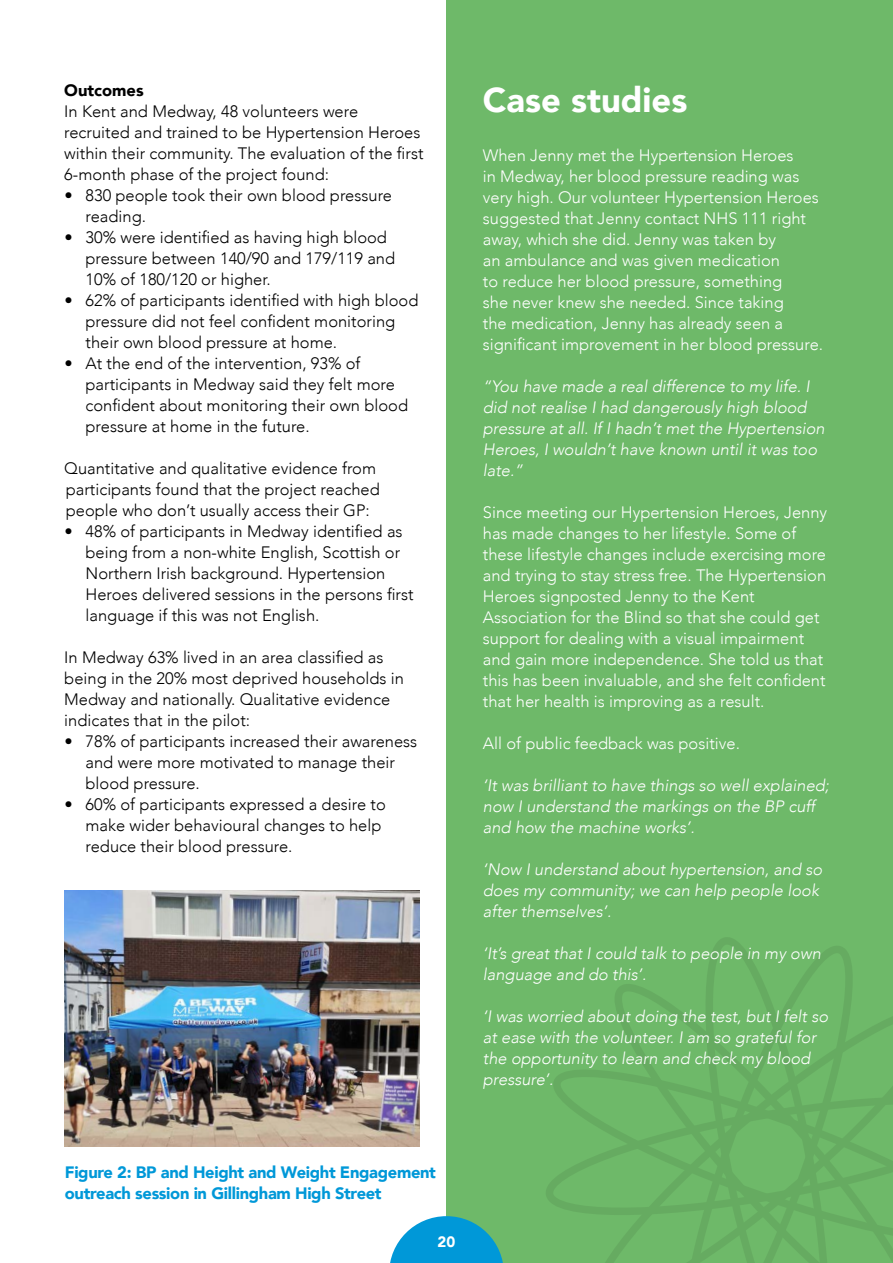
<style>
.page{position:relative;width:893px;height:1263px;background:#fff}
.page>*{position:absolute;margin:0;border:0;box-sizing:border-box;transform-origin:0 0}
.t1{font:900 34.5px "Avenir";color:#fff}
.t2{font:300 16.5px/21px "Avenir";color:#000}
.t3{font:300 16.5px/21px "Avenir";color:#fff}
.t4{font:italic 300 16.5px/21px "Avenir";color:#fff}
.t5{font:900 16.5px/21px "Avenir";letter-spacing:-.02em;color:#0098d8}
.t6{font:900 16.5px "Avenir";color:#000}
.t7{font:900 15px "Avenir";color:#fff}
</style>
<div class="page">
<div style="left:446px;top:0;width:447px;height:1263px;background:#6eb969"></div>
<img style="left:64px;top:891px;width:355px;height:255px">
<svg style="left:831px;top:946px;width:21px;height:29px"></svg>
<svg style="left:707px;top:937px;width:124px;height:38px"></svg>
<svg style="left:615px;top:975px;width:238px;height:22px"></svg>
<svg style="left:553px;top:1070px;width:32px;height:25px"></svg>
<svg style="left:546px;top:1095px;width:39px;height:118px"></svg>
<svg style="left:585px;top:997px;width:308px;height:266px"></svg>
<svg style="left:390px;top:1216px;width:113px;height:47px"></svg>
<p class="t6" style="left:64px;top:76px;width:81px">Outcomes</p>
<p class="t2" style="left:64px;top:100px;width:361px">In Kent and Medway, 48 volunteers were recruited and trained to be Hypertension Heroes within their community. The evaluation of the first 6-month phase of the project found:</p>
<p class="t2" style="left:86px;top:185px;width:308px;text-indent:-21px">• 830 people took their own blood pressure reading.</p>
<p class="t2" style="left:86px;top:227px;width:311px;text-indent:-21px">• 30% were identified as having high blood pressure between 140/90 and 179/119 and<br>10% of 180/120 or higher.</p>
<p class="t2" style="left:86px;top:290px;width:334px;text-indent:-21px">• 62% of participants identified with high blood pressure did not feel confident monitoring their own blood pressure at home.</p>
<p class="t2" style="left:86px;top:353px;width:324px;text-indent:-21px">• At the end of the intervention, 93% of participants in Medway said they felt more confident about monitoring their own blood pressure at home in the future.</p>
<p class="t2" style="left:64px;top:458px;width:317px">Quantitative and qualitative evidence from participants found that the project reached people who don’t usually access their GP:</p>
<p class="t2" style="left:86px;top:521px;width:330px;text-indent:-21px">• 48% of participants in Medway identified as being from a non-white English, Scottish or Northern Irish background. Hypertension Heroes delivered sessions in the persons first language if this was not English.</p>
<p class="t2" style="left:64px;top:647px;width:341px">In Medway 63% lived in an area classified as being in the 20% most deprived households in Medway and nationally. Qualitative evidence indicates that in the pilot:</p>
<p class="t2" style="left:86px;top:731px;width:333px;text-indent:-21px">• 78% of participants increased their awareness and were more motivated to manage their blood pressure.</p>
<p class="t2" style="left:86px;top:794px;width:302px;text-indent:-21px">• 60% of participants expressed a desire to make wider behavioural changes to help reduce their blood pressure.</p>
<h1 class="t1" style="left:483px;top:71px;width:206px">Case studies</h1>
<p class="t3" style="left:483px;top:145px;width:342px">When Jenny met the Hypertension Heroes<br>in Medway, her blood pressure reading was very high. Our volunteer Hypertension Heroes suggested that Jenny contact NHS 111 right away, which she did. Jenny was taken by<br>an ambulance and was given medication<br>to reduce her blood pressure, something<br>she never knew she needed. Since taking<br>the medication, Jenny has already seen a significant improvement in her blood pressure.</p>
<p class="t4" style="left:483px;top:376px;width:343px">“You have made a real difference to my life. I did not realise I had dangerously high blood pressure at all. If I hadn’t met the Hypertension Heroes, I wouldn’t have known until it was too late.”</p>
<p class="t3" style="left:483px;top:502px;width:346px">Since meeting our Hypertension Heroes, Jenny has made changes to her lifestyle. Some of these lifestyle changes include exercising more and trying to stay stress free. The Hypertension Heroes signposted Jenny to the Kent Association for the Blind so that she could get support for dealing with a visual impairment and gain more independence. She told us that this has been invaluable, and she felt confident that her health is improving as a result.</p>
<p class="t3" style="left:483px;top:733px;width:259px">All of public feedback was positive.</p>
<p class="t4" style="left:483px;top:775px;width:348px">‘It was brilliant to have things so well explained; now I understand the markings on the BP cuff and how the machine works’.</p>
<p class="t4" style="left:483px;top:859px;width:341px">‘Now I understand about hypertension, and so does my community; we can help people look after themselves’.</p>
<p class="t4" style="left:483px;top:943px;width:339px">‘It’s great that I could talk to people in my own language and do this’.</p>
<p class="t4" style="left:483px;top:1006px;width:347px">‘I was worried about doing the test, but I felt so at ease with the volunteer. I am so grateful for the opportunity to learn and check my blood pressure’.</p>
<p class="t5" style="left:65px;top:1161px;width:373px">Figure 2: BP and Height and Weight Engagement outreach session in Gillingham High Street</p>
<p class="t7" style="left:438px;top:1229px;width:19px">20</p>
</div>
